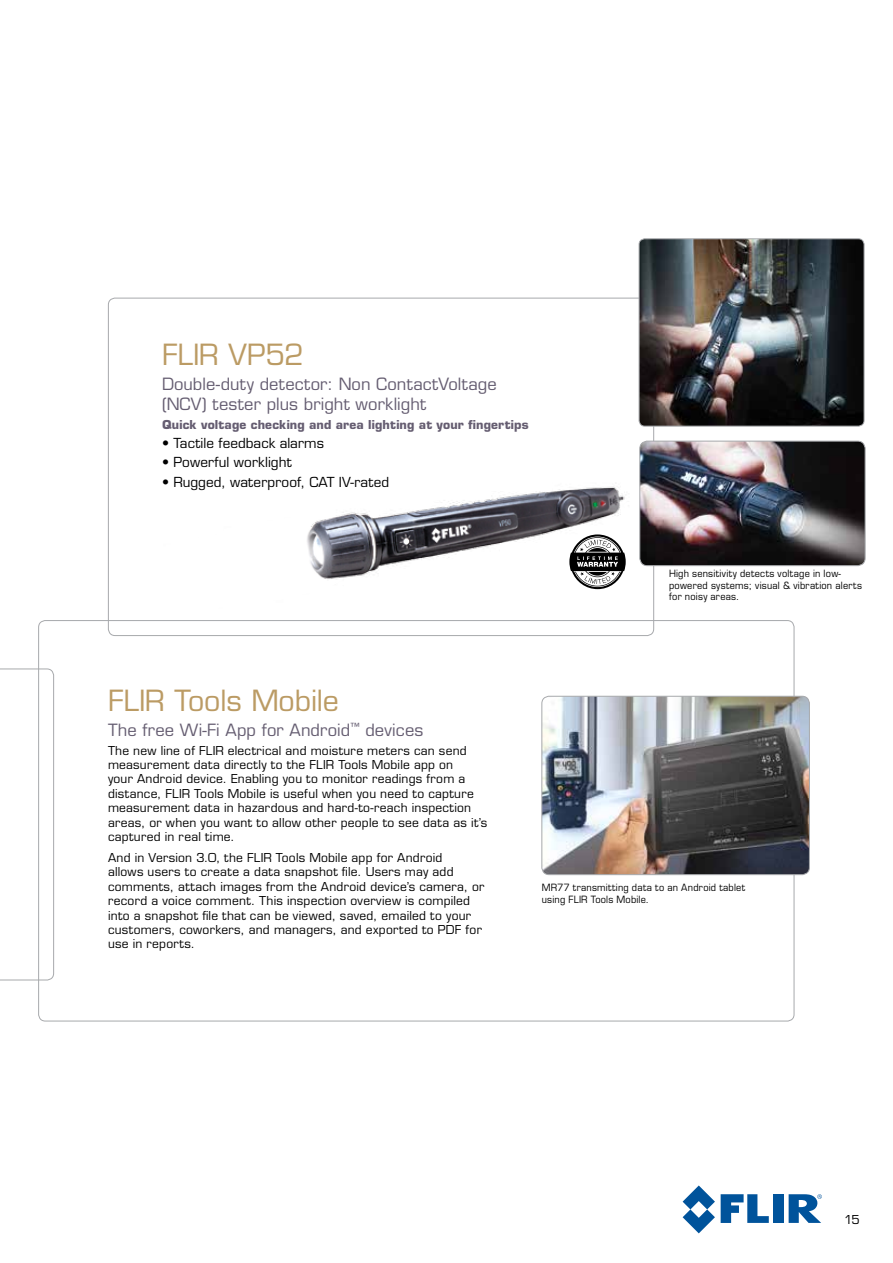
<style>
.page{position:relative;width:893px;height:1263px;background:#fff}
.page>*{position:absolute;margin:0;border:0;box-sizing:border-box;transform-origin:0 0}
.t1{font:28.5px "Eurostile LT Std";letter-spacing:-.005em;color:#bb9b64}
.t2{font:16.5px/19.8px "Eurostile LT Std";letter-spacing:.005em;color:#655d71}
.t3{font:13.5px "Eurostile LT Std";letter-spacing:.005em;color:#000}
.t4{font:12px/14.4px "Eurostile LT Std";letter-spacing:.02em;color:#000}
.t5{font:700 12px "Eurostile LT Std";letter-spacing:.015em;color:#655d71}
.t6{font:9.75px/11.7px "Eurostile LT Std";letter-spacing:.025em;color:#000;scale:.94 1}
</style>
<div class="page">
<svg style="left:721px;top:1194px;width:48px;height:29px"></svg>
<div style="left:773px;top:1194px;width:11px;height:29px;background:#00539b"></div>
<svg style="left:683px;top:1185px;width:32px;height:48px"></svg>
<svg style="left:789px;top:1194px;width:33px;height:29px"></svg>
<svg style="left:0;top:668px;width:54px;height:312px"></svg>
<img style="left:543px;top:696px;width:266px;height:179px">
<div style="left:541px;top:696px;width:269px;height:179px;border:1px solid #a7a9ac;border-radius:7px"></div>
<img style="left:639px;top:239px;width:225px;height:187px">
<div style="left:639px;top:238px;width:225px;height:188px;border:1px solid #a7a9ac;border-radius:6px"></div>
<img style="left:641px;top:441px;width:224px;height:125px">
<div style="left:639px;top:441px;width:226px;height:125px;border:1px solid #a7a9ac;border-radius:8px"></div>
<img style="left:154px;top:486px;width:480px;height:135px">
<h1 class="t1" style="left:162px;top:337px;width:143px">FLIR VP52</h1>
<h2 class="t2" style="left:162px;top:374px;width:336px">Double-duty detector: Non ContactVoltage (NCV) tester plus bright worklight</h2>
<p class="t5" style="left:162px;top:417px;width:368px">Quick voltage checking and area lighting at your fingertips</p>
<p class="t3" style="left:162px;top:435px;width:163px">• Tactile feedback alarms</p>
<p class="t3" style="left:162px;top:454px;width:131px">• Powerful worklight</p>
<p class="t3" style="left:162px;top:474px;width:229px">• Rugged, waterproof, CAT IV-rated</p>
<p class="t6" style="left:669px;top:568px;width:207px">High sensitivity detects voltage in low&shy;powered systems; visual &amp; vibration alerts for noisy areas.</p>
<h1 class="t1" style="left:108px;top:683px;width:232px">FLIR Tools Mobile</h1>
<h2 class="t2" style="left:108px;top:720px;width:317px">The free Wi-Fi App for Android<sup>™</sup> devices</h2>
<p class="t4" style="left:108px;top:743px;width:381px">The new line of FLIR electrical and moisture meters can send measurement data directly to the FLIR Tools Mobile app on<br>your Android device. Enabling you to monitor readings from a distance, FLIR Tools Mobile is useful when you need to capture measurement data in hazardous and hard-to-reach inspection areas, or when you want to allow other people to see data as it’s captured in real time.</p>
<p class="t4" style="left:108px;top:850px;width:378px">And in Version 3.0, the FLIR Tools Mobile app for Android<br>allows users to create a data snapshot file. Users may add comments, attach images from the Android device’s camera, or record a voice comment. This inspection overview is compiled into a snapshot file that can be viewed, saved, emailed to your customers, coworkers, and managers, and exported to PDF for use in reports.</p>
<p class="t6" style="left:542px;top:882px;width:218px">MR77 transmitting data to an Android tablet using FLIR Tools Mobile.</p>
<p class="t4" style="left:844px;top:1212px;width:17px">15</p>
</div>
